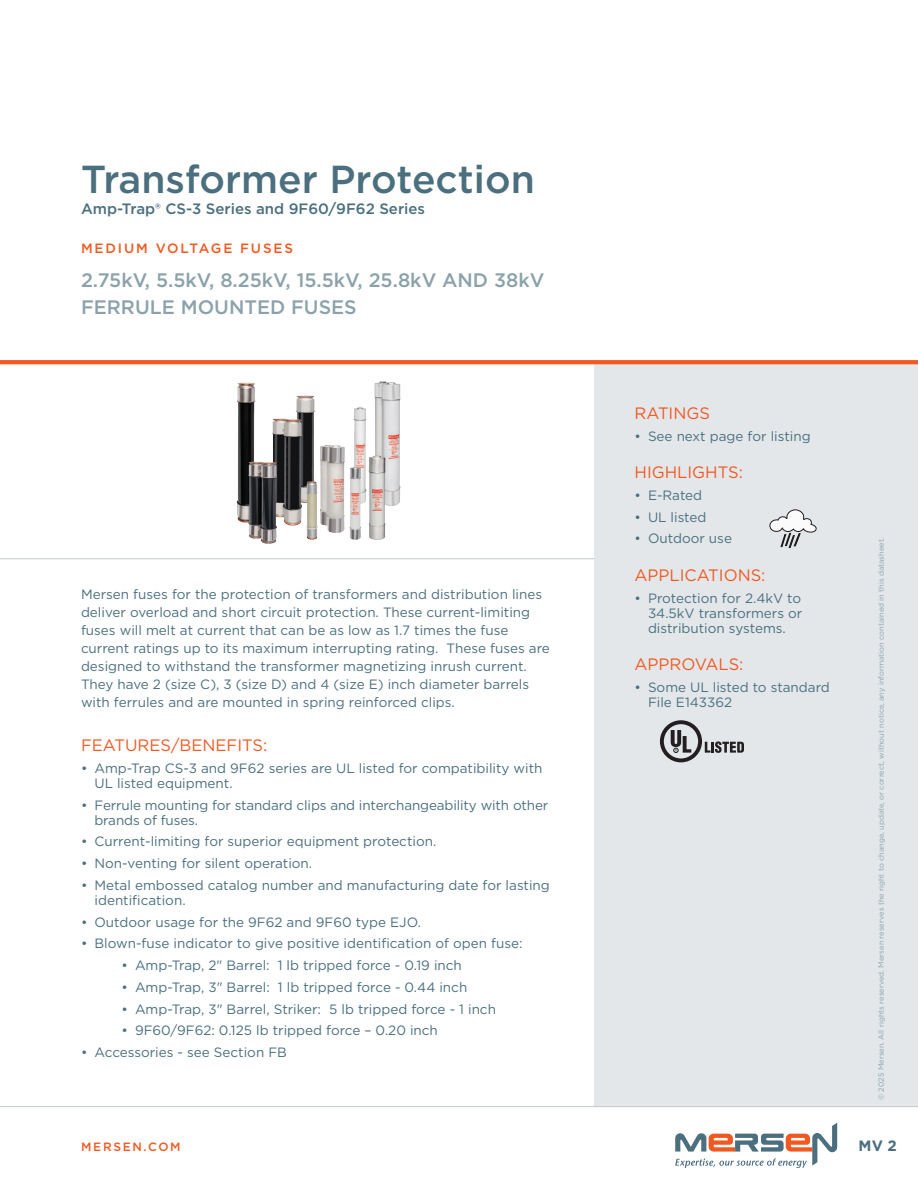
<style>
.page{position:relative;width:918px;height:1188px;background:#fff}
.page>*{position:absolute;margin:0;border:0;box-sizing:border-box;transform-origin:0 0}
.NEW_Product_MSL_Page_1{font:500 39px "Gotham";color:#4b6f7f}
.NEW_Product_type{font:500 19.5px "Gotham";color:#8ba2aa}
.NEW_Subhead{font:16.5px "Gotham";color:#f15921}
.NEW_Product_MSL_Description{font:500 15px "Gotham";color:#4b6f7f}
.t1{font:700 15px "Gotham";color:#4b6f7f}
.NEW_Text{font:13.5px/18px "Gotham";color:#4b6f7f}
.NEW_Product_group{font:500 13.5px "Gotham";letter-spacing:.14em;color:#f15921}
.t2{font:500 12px "Gotham";letter-spacing:.14em;color:#f15921}
.t3{font:7.5px "Gotham";color:#8ba2aa}
</style>
<div class="page">
<svg style="left:675px;top:1123px;width:162px;height:45px"></svg>
<div style="left:594px;top:364px;width:324px;height:743px;background:#e3e7e9"></div>
<svg style="left:0;top:360px;width:918px;height:4px;background:#f15b24"></svg>
<hr style="left:0;top:1106px;width:918px;height:1px;background:#c0cace">
<hr style="left:0;top:558px;width:594px;height:1px;background:#c0cace">
<svg style="left:660px;top:720px;width:84px;height:42px"></svg>
<svg style="left:770px;top:509px;width:47px;height:38px"></svg>
<img style="left:236px;top:381px;width:165px;height:163px">
<p class="NEW_Product_MSL_Page_1" style="left:81px;top:154px;width:455px">Transformer Protection</p>
<p class="NEW_Product_MSL_Description" style="left:81px;top:199px;width:346px">Amp-Trap® CS-3 Series and 9F60/9F62 Series</p>
<p class="NEW_Product_group" style="left:81px;top:239px;width:214px">MEDIUM VOLTAGE FUSES</p>
<p class="NEW_Product_type" style="left:81px;top:268px;width:465px">2.75kV, 5.5kV, 8.25kV, 15.5kV, 25.8kV AND 38kV</p>
<p class="NEW_Product_type" style="left:81px;top:295px;width:277px">FERRULE MOUNTED FUSES</p>
<p class="NEW_Text" style="left:81px;top:585px;width:470px">Mersen fuses for the protection of transformers and distribution lines deliver overload and short circuit protection. These current-limiting fuses will melt at current that can be as low as 1.7 times the fuse current ratings up to its maximum interrupting rating. These fuses are designed to withstand the transformer magnetizing inrush current.<br>They have 2 (size C), 3 (size D) and 4 (size E) inch diameter barrels with ferrules and are mounted in spring reinforced clips.</p>
<p class="NEW_Subhead" style="left:81px;top:735px;width:188px">FEATURES/BENEFITS:</p>
<p class="NEW_Text" style="left:94px;top:760px;width:450px;line-height:15px;text-indent:-14px">• Amp-Trap CS-3 and 9F62 series are UL listed for compatibility with<br>UL listed equipment.</p>
<p class="NEW_Text" style="left:94px;top:797px;width:455px;line-height:15px;text-indent:-14px">• Ferrule mounting for standard clips and interchangeability with other brands of fuses.</p>
<p class="NEW_Text" style="left:81px;top:832px;width:357px">• Current-limiting for superior equipment protection.</p>
<p class="NEW_Text" style="left:81px;top:854px;width:233px">• Non-venting for silent operation.</p>
<p class="NEW_Text" style="left:94px;top:877px;width:457px;line-height:15px;text-indent:-14px">• Metal embossed catalog number and manufacturing date for lasting identification.</p>
<p class="NEW_Text" style="left:81px;top:912px;width:342px">• Outdoor usage for the 9F62 and 9F60 type EJO.</p>
<p class="NEW_Text" style="left:81px;top:934px;width:443px">• Blown-fuse indicator to give positive identification of open fuse:</p>
<p class="NEW_Text" style="left:122px;top:956px;width:342px">• Amp-Trap, 2" Barrel: 1 lb tripped force - 0.19 inch</p>
<p class="NEW_Text" style="left:122px;top:978px;width:347px">• Amp-Trap, 3" Barrel: 1 lb tripped force - 0.44 inch</p>
<p class="NEW_Text" style="left:122px;top:999px;width:376px">• Amp-Trap, 3" Barrel, Striker: 5 lb tripped force - 1 inch</p>
<p class="NEW_Text" style="left:122px;top:1021px;width:318px">• 9F60/9F62: 0.125 lb tripped force – 0.20 inch</p>
<p class="NEW_Text" style="left:81px;top:1043px;width:207px">• Accessories - see Section FB</p>
<p class="NEW_Subhead" style="left:634px;top:403px;width:77px">RATINGS</p>
<p class="NEW_Text" style="left:634px;top:427px;width:178px">• See next page for listing</p>
<p class="NEW_Subhead" style="left:634px;top:462px;width:110px">HIGHLIGHTS:</p>
<p class="NEW_Text" style="left:634px;top:486px;width:69px">• E-Rated</p>
<p class="NEW_Text" style="left:634px;top:508px;width:73px">• UL listed</p>
<p class="NEW_Text" style="left:634px;top:529px;width:99px">• Outdoor use</p>
<p class="NEW_Subhead" style="left:634px;top:565px;width:133px">APPLICATIONS:</p>
<p class="NEW_Text" style="left:648px;top:590px;width:156px;line-height:15px;text-align:justify;text-indent:-14px">• Protection for 2.4kV to 34.5kV transformers or distribution systems.</p>
<p class="NEW_Subhead" style="left:634px;top:654px;width:111px">APPROVALS:</p>
<p class="NEW_Text" style="left:648px;top:679px;width:183px;line-height:15px;text-indent:-14px">• Some UL listed to standard<br>File E143362</p>
<p class="t3" style="left:876px;top:1100px;width:564px;rotate:-90deg">© 2025 Mersen. All rights reserved. Mersen reserves the right to change, update, or correct, without notice, any information contained in this datasheet.</p>
<p class="t2" style="left:81px;top:1139px;width:101px">MERSEN.COM</p>
<p class="t1" style="left:859px;top:1136px;width:40px">MV 2</p>
</div>
